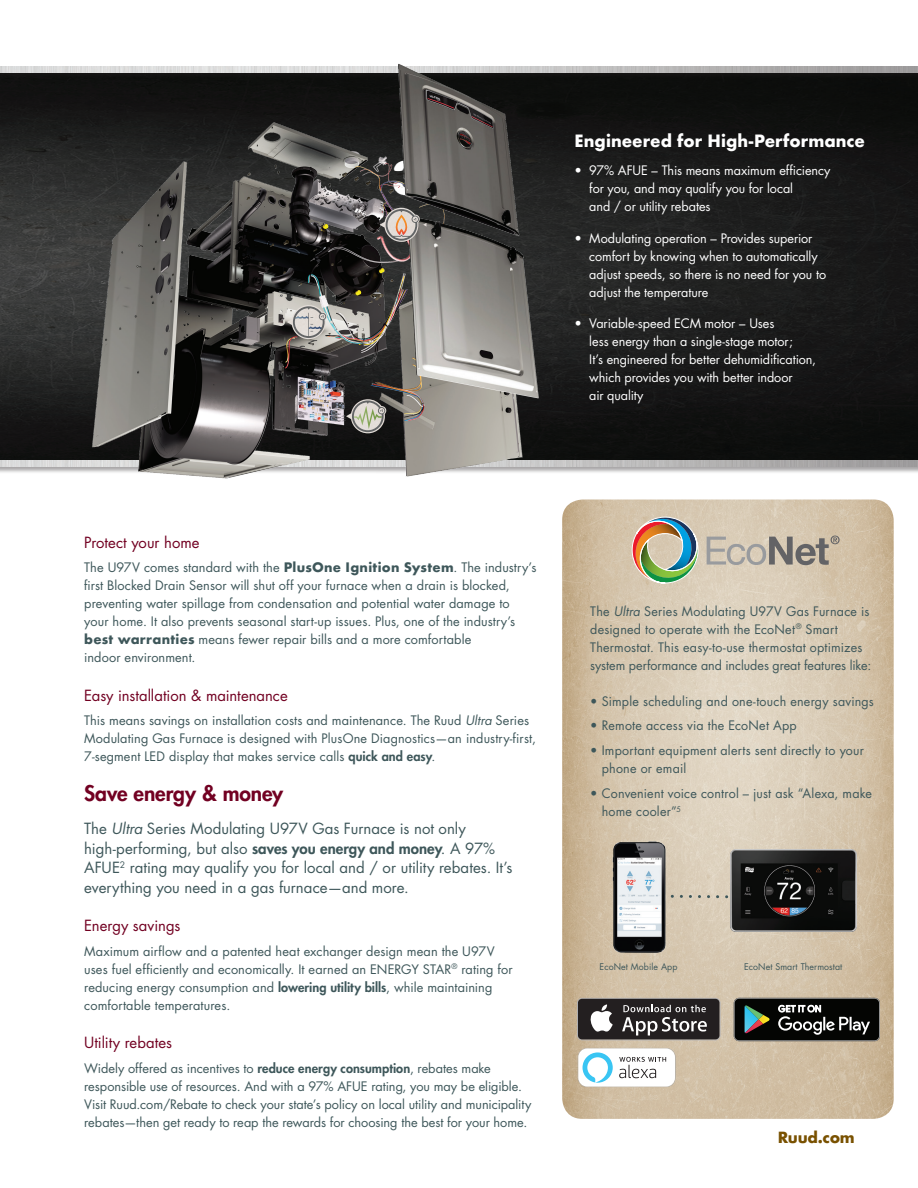
<style>
.page{position:relative;width:918px;height:1188px;background:#fff}
.page>*{position:absolute;margin:0;border:0;box-sizing:border-box;transform-origin:0 0}
.t1{font:800 21px "Futura";letter-spacing:-.005em;color:#720122}
.t2{font:700 16.5px "Futura";color:#fff}
.t3{font:15px/19.5px "Futura";color:#3e575a}
.t4{font:15px "Futura";color:#720122}
.t5{font:700 15px "Futura";letter-spacing:-.015em;color:#795100}
.t6{font:12.75px/18px "Futura";letter-spacing:.005em;color:#3e575a}
.t7{font:12.75px/18px "Futura";letter-spacing:-.005em;color:#fff}
.t8{font:9px "Futura";letter-spacing:.01em;color:#3e575a}
.s1{font-weight:700}
.s2{font-style:italic}
.s3{font-weight:800}
</style>
<div class="page">
<img style="left:0;top:80px;width:918px;height:381px">
<div style="left:0;top:66px;width:918px;height:14px;background:#111110"></div>
<img style="left:0;top:66px;width:918px;height:7px">
<div style="left:0;top:461px;width:918px;height:13px;background:#231f20;opacity:.4"></div>
<img style="left:54px;top:63px;width:507px;height:416px">
<img style="left:380px;top:208px;width:40px;height:34px">
<svg style="left:386px;top:209px;width:41px;height:32px"></svg>
<img style="left:287px;top:305px;width:40px;height:34px">
<svg style="left:293px;top:306px;width:40px;height:32px"></svg>
<img style="left:346px;top:399px;width:40px;height:34px">
<svg style="left:352px;top:400px;width:33px;height:32px"></svg>
<img style="left:562px;top:500px;width:332px;height:619px">
<img style="left:632px;top:516px;width:68px;height:68px">
<svg style="left:707px;top:536px;width:133px;height:29px"></svg>
<svg style="left:577px;top:998px;width:144px;height:42px"></svg>
<svg style="left:723px;top:987px;width:168px;height:65px;fill:#d1bfa4"></svg>
<svg style="left:734px;top:998px;width:146px;height:43px"></svg>
<svg style="left:671px;top:893px;width:59px;height:7px"></svg>
<img style="left:606px;top:838px;width:65px;height:119px">
<img style="left:730px;top:850px;width:126px;height:82px">
<svg style="left:578px;top:1048px;width:98px;height:39px"></svg>
<p class="t2" style="left:575px;top:128px;width:292px">Engineered for High-Performance</p>
<p class="t7" style="left:589px;top:162px;width:243px;text-indent:-15px">• 97% AFUE – This means maximum efficiency for you, and may qualify you for local<br>and / or utility rebates</p>
<p class="t7" style="left:589px;top:229px;width:238px;text-indent:-15px">• Modulating operation – Provides superior comfort by knowing when to automatically adjust speeds, so there is no need for you to adjust the temperature</p>
<p class="t7" style="left:589px;top:315px;width:228px;text-indent:-15px">• Variable-speed ECM motor – Uses<br>less energy than a single-stage motor;<br>It’s engineered for better dehumidification, which provides you with better indoor<br>air quality</p>
<p class="t4" style="left:84px;top:532px;width:117px">Protect your home</p>
<p class="t6" style="left:84px;top:559px;width:454px">The U97V comes standard with the <span class="s1">PlusOne Ignition System</span>. The industry’s first Blocked Drain Sensor will shut off your furnace when a drain is blocked, preventing water spillage from condensation and potential water damage to your home. It also prevents seasonal start-up issues. Plus, one of the industry’s <span class="s1">best warranties</span> means fewer repair bills and a more comfortable<br>indoor environment.</p>
<p class="t4" style="left:84px;top:685px;width:205px">Easy installation &amp; maintenance</p>
<p class="t6" style="left:84px;top:712px;width:453px">This means savings on installation costs and maintenance. The Ruud <span class="s2">Ultra</span> Series<br>Modulating Gas Furnace is designed with PlusOne Diagnostics—an industry-first,<br>7-segment LED display that makes service calls <span class="s3">quick and easy</span>.</p>
<h1 class="t1" style="left:84px;top:780px;width:200px">Save energy &amp; money</h1>
<p class="t3" style="left:84px;top:819px;width:430px">The <span class="s2">Ultra</span> Series Modulating U97V Gas Furnace is not only high-performing, but also <span class="s3">saves you energy and money</span>. A 97% AFUE<sup>2</sup> rating may qualify you for local and / or utility rebates. It’s everything you need in a gas furnace—and more.</p>
<p class="t4" style="left:84px;top:916px;width:98px">Energy savings</p>
<p class="t6" style="left:84px;top:942px;width:430px">Maximum airflow and a patented heat exchanger design mean the U97V uses fuel efficiently and economically. It earned an ENERGY STAR<sup>®</sup> rating for reducing energy consumption and <span class="s3">lowering utility bills</span>, while maintaining comfortable temperatures.</p>
<p class="t4" style="left:84px;top:1033px;width:89px">Utility rebates</p>
<p class="t6" style="left:84px;top:1059px;width:449px">Widely offered as incentives to <span class="s3">reduce energy consumption</span>, rebates make responsible use of resources. And with a 97% AFUE rating, you may be eligible.<br>Visit Ruud.com/Rebate to check your state’s policy on local utility and municipality rebates—then get ready to reap the rewards for choosing the best for your home.</p>
<p class="t6" style="left:590px;top:602px;width:283px">The <span class="s2">Ultra</span> Series Modulating U97V Gas Furnace is designed to operate with the EcoNet<sup>®</sup> Smart Thermostat. This easy-to-use thermostat optimizes system performance and includes great features like:</p>
<p class="t6" style="left:590px;top:692px;width:285px">• Simple scheduling and one-touch energy savings</p>
<p class="t6" style="left:590px;top:717px;width:208px">• Remote access via the EcoNet App</p>
<p class="t6" style="left:602px;top:742px;width:264px;text-indent:-11px">• Important equipment alerts sent directly to your phone or email</p>
<p class="t6" style="left:602px;top:784px;width:272px;text-indent:-11px">• Convenient voice control – just ask “Alexa, make home cooler”<sup>5</sup></p>
<p class="t8" style="left:600px;top:961px;width:79px">EcoNet Mobile App</p>
<p class="t8" style="left:744px;top:961px;width:100px">EcoNet Smart Thermostat</p>
<p class="t5" style="left:778px;top:1127px;width:79px">Ruud.com</p>
</div>
